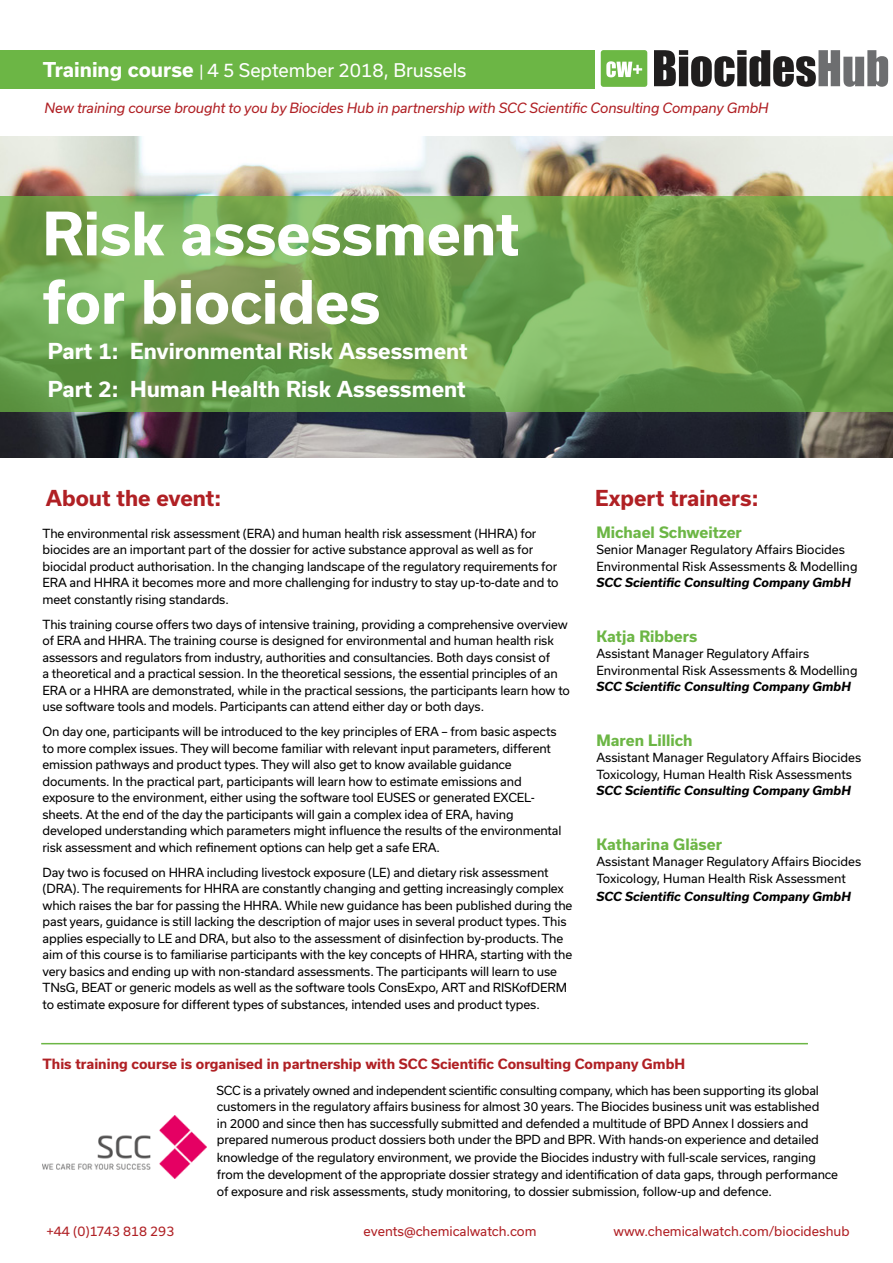
<style>
.page{position:relative;width:893px;height:1263px;background:#fff}
.page>*{position:absolute;margin:0;border:0;box-sizing:border-box;transform-origin:0 0}
.Event_Title{font:700 57px/68.4px "Usual";color:#fff}
.Headers{font:700 21px/37.5px "Usual";color:#fff}
.Headers-2{font:700 21px "Usual";color:#b02024}
.t1{font:18px "Usual";color:#fff}
.Pg_1__R_Column_subhe{font:700 15px "Usual";color:#6cb645}
.Headers-3{font:italic 13.5px "Usual";letter-spacing:-.01em;color:#b02024}
.Pg_1__R_Column{font:700 13.5px "Usual";color:#b02024}
.t2{font:12.75px "Usual";color:#b02024}
.Pg_1__R_Column-2{font:12px/16.5px "Usual";letter-spacing:-.01em;color:#000}
.Pg_1__R_Column_subhe-2{font:12px/16.5px "Usual";color:#000}
.Pg_1__R_Column_subhe-3{font:italic 700 12px "Usual";color:#000}
.s1{font-weight:700;font-size:19.5px}
.s2{font-size:15px}
</style>
<div class="page">
<div style="left:0;top:50px;width:595px;height:38px;background:#6cb645"></div>
<svg style="left:654px;top:50px;width:234px;height:37px"></svg>
<div style="left:601px;top:50px;width:46px;height:37px;background:#6cb844;border-radius:3px"></div>
<svg style="left:606px;top:61px;width:36px;height:16px"></svg>
<img style="left:0;top:136px;width:893px;height:321px">
<svg style="left:0;top:196px;width:893px;height:215px"></svg>
<hr style="left:41px;top:1043px;width:767px;height:1px;background:#6cb645">
<img style="left:43px;top:1115px;width:163px;height:64px">
<h3 class="t1" style="left:43px;top:59px;width:425px"><span class="s1">Training course</span> <span class="s2">|</span> 4 5 September 2018, Brussels</h3>
<p class="Headers-3" style="left:45px;top:100px;width:726px">New training course brought to you by Biocides Hub in partnership with SCC Scientific Consulting Company GmbH</p>
<p class="Event_Title" style="left:43px;top:200px;width:479px">Risk assessment for biocides</p>
<p class="Headers" style="left:48px;top:332px;width:422px">Part 1: Environmental Risk Assessment<br>Part 2: Human Health Risk Assessment</p>
<p class="Headers-2" style="left:46px;top:486px;width:177px">About the event:</p>
<p class="Headers-2" style="left:595px;top:486px;width:165px">Expert trainers:</p>
<p class="Pg_1__R_Column-2" style="left:43px;top:525px;width:518px">The environmental risk assessment (ERA) and human health risk assessment (HHRA) for biocides are an important part of the dossier for active substance approval as well as for biocidal product authorisation. In the changing landscape of the regulatory requirements for ERA and HHRA it becomes more and more challenging for industry to stay up-to-date and to meet constantly rising standards.</p>
<p class="Pg_1__R_Column-2" style="left:43px;top:616px;width:529px">This training course offers two days of intensive training, providing a comprehensive overview of ERA and HHRA. The training course is designed for environmental and human health risk assessors and regulators from industry, authorities and consultancies. Both days consist of<br>a theoretical and a practical session. In the theoretical sessions, the essential principles of an ERA or a HHRA are demonstrated, while in the practical sessions, the participants learn how to use software tools and models. Participants can attend either day or both days.</p>
<p class="Pg_1__R_Column-2" style="left:43px;top:723px;width:520px">On day one, participants will be introduced to the key principles of ERA – from basic aspects to more complex issues. They will become familiar with relevant input parameters, different emission pathways and product types. They will also get to know available guidance documents. In the practical part, participants will learn how to estimate emissions and exposure to the environment, either using the software tool EUSES or generated EXCEL&shy;sheets. At the end of the day the participants will gain a complex idea of ERA, having developed understanding which parameters might influence the results of the environmental risk assessment and which refinement options can help get a safe ERA.</p>
<p class="Pg_1__R_Column-2" style="left:43px;top:864px;width:531px">Day two is focused on HHRA including livestock exposure (LE) and dietary risk assessment (DRA). The requirements for HHRA are constantly changing and getting increasingly complex which raises the bar for passing the HHRA. While new guidance has been published during the past years, guidance is still lacking the description of major uses in several product types. This applies especially to LE and DRA, but also to the assessment of disinfection by-products. The aim of this course is to familiarise participants with the key concepts of HHRA, starting with the very basics and ending up with non-standard assessments. The participants will learn to use TNsG, BEAT or generic models as well as the software tools ConsExpo, ART and RISKofDERM to estimate exposure for different types of substances, intended uses and product types.</p>
<p class="Pg_1__R_Column_subhe" style="left:596px;top:523px;width:147px">Michael Schweitzer</p>
<p class="Pg_1__R_Column_subhe-2" style="left:596px;top:541px;width:263px">Senior Manager Regulatory Affairs Biocides<br>Environmental Risk Assessments &amp; Modelling</p>
<p class="Pg_1__R_Column_subhe-3" style="left:596px;top:575px;width:256px">SCC Scientific Consulting Company GmbH</p>
<p class="Pg_1__R_Column_subhe" style="left:596px;top:627px;width:103px">Katja Ribbers</p>
<p class="Pg_1__R_Column_subhe-2" style="left:596px;top:645px;width:214px">Assistant Manager Regulatory Affairs</p>
<p class="Pg_1__R_Column_subhe-2" style="left:596px;top:662px;width:263px">Environmental Risk Assessments &amp; Modelling</p>
<p class="Pg_1__R_Column_subhe-3" style="left:596px;top:679px;width:256px">SCC Scientific Consulting Company GmbH</p>
<p class="Pg_1__R_Column_subhe" style="left:596px;top:731px;width:98px">Maren Lillich</p>
<p class="Pg_1__R_Column_subhe-2" style="left:596px;top:749px;width:266px">Assistant Manager Regulatory Affairs Biocides</p>
<p class="Pg_1__R_Column_subhe-2" style="left:596px;top:766px;width:257px">Toxicology, Human Health Risk Assessments</p>
<p class="Pg_1__R_Column_subhe-3" style="left:596px;top:783px;width:256px">SCC Scientific Consulting Company GmbH</p>
<p class="Pg_1__R_Column_subhe" style="left:596px;top:835px;width:127px">Katharina Gläser</p>
<p class="Pg_1__R_Column_subhe-2" style="left:596px;top:853px;width:266px">Assistant Manager Regulatory Affairs Biocides</p>
<p class="Pg_1__R_Column_subhe-2" style="left:596px;top:870px;width:251px">Toxicology, Human Health Risk Assessment</p>
<p class="Pg_1__R_Column_subhe-3" style="left:596px;top:889px;width:256px">SCC Scientific Consulting Company GmbH</p>
<p class="Pg_1__R_Column" style="left:43px;top:1056px;width:644px">This training course is organised in partnership with SCC Scientific Consulting Company GmbH</p>
<p class="Pg_1__R_Column-2" style="left:217px;top:1082px;width:623px">SCC is a privately owned and independent scientific consulting company, which has been supporting its global customers in the regulatory affairs business for almost 30 years. The Biocides business unit was established<br>in 2000 and since then has successfully submitted and defended a multitude of BPD Annex I dossiers and prepared numerous product dossiers both under the BPD and BPR. With hands-on experience and detailed knowledge of the regulatory environment, we provide the Biocides industry with full-scale services, ranging from the development of the appropriate dossier strategy and identification of data gaps, through performance of exposure and risk assessments, study monitoring, to dossier submission, follow-up and defence.</p>
<p class="t2" style="left:46px;top:1224px;width:129px">+44 (0)1743 818 293</p>
<p class="t2" style="left:364px;top:1224px;width:174px">events@chemicalwatch.com</p>
<p class="t2" style="left:613px;top:1224px;width:238px">www.chemicalwatch.com/biocideshub</p>
</div>
